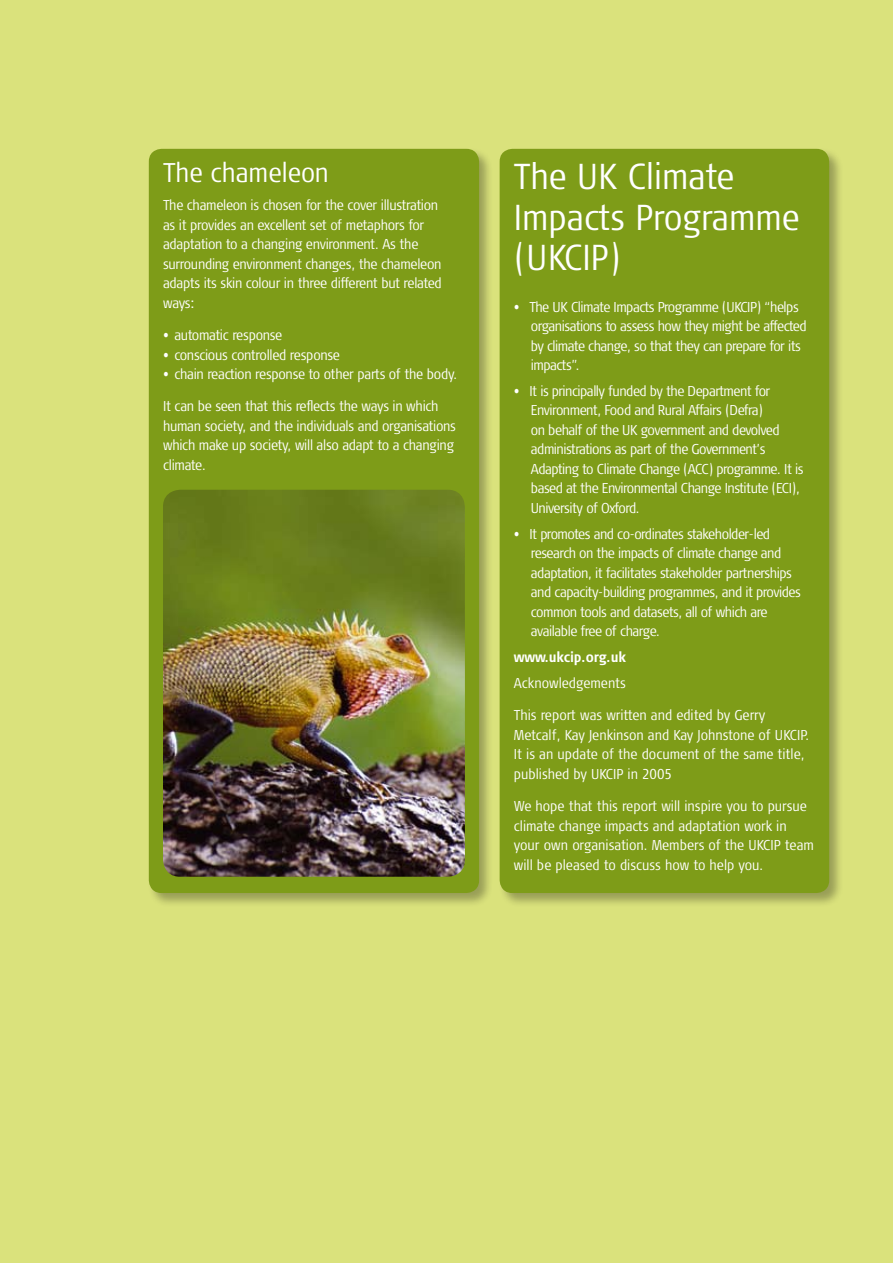
<style>
.page{position:relative;width:893px;height:1263px;background:#dae27c}
.page>*{position:absolute;margin:0;border:0;box-sizing:border-box;transform-origin:0 0}
.t1{font:300 36px/40.5px "Signa Cond Column";color:#fff}
.t2{font:300 27px "Signa Cond Column";color:#fff}
.t3{font:300 14.25px/19.5px "Signa Cond Column";letter-spacing:-.03em;color:#fff}
.t4{font:300 14.25px/19.5px "Signa Cond Column";color:#fff}
.t5{font:700 14.25px "Signa Cond Column";letter-spacing:-.01em;color:#fff}
</style>
<div class="page">
<div style="left:147px;top:147px;width:347px;height:760px;background:#000;opacity:.3"></div>
<div style="left:149px;top:149px;width:330px;height:744px;background:#7e9c18;border-radius:13px"></div>
<div style="left:498px;top:147px;width:346px;height:760px;background:#000;opacity:.3"></div>
<div style="left:500px;top:149px;width:329px;height:744px;background:#7e9c18;border-radius:13px"></div>
<img style="left:163px;top:490px;width:302px;height:387px">
<h2 class="t2" style="left:163px;top:158px;width:167px">The chameleon</h2>
<p class="t3" style="left:163px;top:196px;width:280px">The chameleon is chosen for the cover illustration as it provides an excellent set of metaphors for adaptation to a changing environment. As the surrounding environment changes, the chameleon adapts its skin colour in three different but related ways:</p>
<p class="t3" style="left:163px;top:326px;width:121px">• automatic response</p>
<p class="t3" style="left:163px;top:345px;width:178px">• conscious controlled response</p>
<p class="t3" style="left:163px;top:365px;width:296px">• chain reaction response to other parts of the body.</p>
<p class="t3" style="left:163px;top:397px;width:294px">It can be seen that this reflects the ways in which human society, and the individuals and organisations which make up society, will also adapt to a changing climate.</p>
<h1 class="t1" style="left:514px;top:157px;width:287px">The UK Climate<br>Impacts Programme (UKCIP)</h1>
<p class="t3" style="left:531px;top:297px;width:277px;text-indent:-17px">• The UK Climate Impacts Programme (UKCIP) “helps organisations to assess how they might be affected by climate change, so that they can prepare for its impacts”.</p>
<p class="t3" style="left:531px;top:381px;width:274px;text-indent:-17px">• It is principally funded by the Department for Environment, Food and Rural Affairs (Defra)<br>on behalf of the UK government and devolved administrations as part of the Government’s Adapting to Climate Change (ACC) programme. It is based at the Environmental Change Institute (ECI), University of Oxford.</p>
<p class="t3" style="left:531px;top:524px;width:272px;text-indent:-17px">• It promotes and co-ordinates stakeholder-led research on the impacts of climate change and adaptation, it facilitates stakeholder partnerships and capacity-building programmes, and it provides common tools and datasets, all of which are available free of charge.</p>
<p class="t5" style="left:514px;top:649px;width:113px">www.ukcip.org.uk</p>
<p class="t4" style="left:514px;top:673px;width:113px">Acknowledgements</p>
<p class="t4" style="left:514px;top:706px;width:297px">This report was written and edited by Gerry Metcalf, Kay Jenkinson and Kay Johnstone of UKCIP.<br>It is an update of the document of the same title, published by UKCIP in 2005</p>
<p class="t4" style="left:514px;top:796px;width:302px">We hope that this report will inspire you to pursue climate change impacts and adaptation work in your own organisation. Members of the UKCIP team will be pleased to discuss how to help you.</p>
</div>
